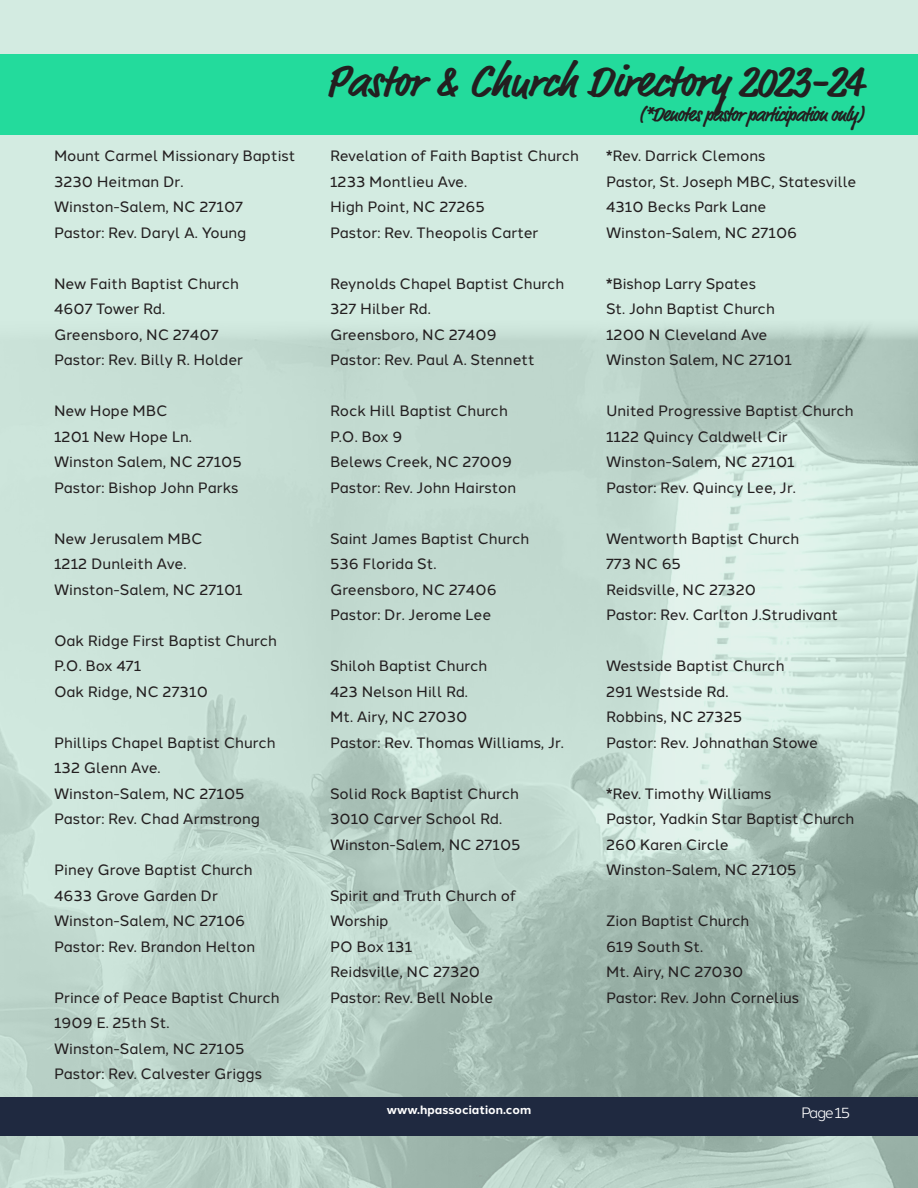
<style>
.page{position:relative;width:918px;height:1188px;background:#d3ebe1}
.page>*{position:absolute;margin:0;border:0;box-sizing:border-box;transform-origin:0 0}
.t1{font:700 45px "Market Pro";color:#231f20}
.t2{font:700 21px "Market Pro";letter-spacing:-.05em;color:#231f20}
.t3{font:15px/25.5px "Halcom";color:#231f20}
.t4{font:15px "Halcom";letter-spacing:-.1em;color:#fff}
.t5{font:700 12px "Halcom";color:#fff}
</style>
<div class="page">
<img style="left:0;top:325px;width:918px;height:863px">
<div style="left:0;top:54px;width:918px;height:80px;background:#23db9c"></div>
<div style="left:0;top:1097px;width:918px;height:39px;background:#1f2940"></div>
<p class="t3" style="left:54px;top:142px;width:243px">Mount Carmel Missionary Baptist</p>
<p class="t3" style="left:54px;top:167px;width:131px">3230 Heitman Dr.</p>
<p class="t3" style="left:54px;top:193px;width:191px">Winston-Salem, NC 27107</p>
<p class="t3" style="left:54px;top:218px;width:194px">Pastor: Rev. Daryl A. Young</p>
<p class="t3" style="left:54px;top:269px;width:187px">New Faith Baptist Church</p>
<p class="t3" style="left:54px;top:295px;width:113px">4607 Tower Rd.</p>
<p class="t3" style="left:54px;top:320px;width:166px">Greensboro, NC 27407</p>
<p class="t3" style="left:54px;top:346px;width:191px">Pastor: Rev. Billy R. Holder</p>
<p class="t3" style="left:54px;top:397px;width:115px">New Hope MBC</p>
<p class="t3" style="left:54px;top:422px;width:139px">1201 New Hope Ln.</p>
<p class="t3" style="left:54px;top:448px;width:190px">Winston Salem, NC 27105</p>
<p class="t3" style="left:54px;top:473px;width:186px">Pastor: Bishop John Parks</p>
<p class="t3" style="left:54px;top:524px;width:150px">New Jerusalem MBC</p>
<p class="t3" style="left:54px;top:550px;width:134px">1212 Dunleith Ave.</p>
<p class="t3" style="left:54px;top:575px;width:190px">Winston-Salem, NC 27101</p>
<p class="t3" style="left:54px;top:626px;width:225px">Oak Ridge First Baptist Church</p>
<p class="t3" style="left:54px;top:652px;width:89px">P.O. Box 471</p>
<p class="t3" style="left:54px;top:677px;width:155px">Oak Ridge, NC 27310</p>
<p class="t3" style="left:54px;top:728px;width:223px">Phillips Chapel Baptist Church</p>
<p class="t3" style="left:54px;top:754px;width:108px">132 Glenn Ave.</p>
<p class="t3" style="left:54px;top:779px;width:192px">Winston-Salem, NC 27105</p>
<p class="t3" style="left:54px;top:805px;width:208px">Pastor: Rev. Chad Armstrong</p>
<p class="t3" style="left:54px;top:856px;width:200px">Piney Grove Baptist Church</p>
<p class="t3" style="left:54px;top:881px;width:166px">4633 Grove Garden Dr</p>
<p class="t3" style="left:54px;top:907px;width:193px">Winston-Salem, NC 27106</p>
<p class="t3" style="left:54px;top:932px;width:203px">Pastor: Rev. Brandon Helton</p>
<p class="t3" style="left:54px;top:983px;width:227px">Prince of Peace Baptist Church</p>
<p class="t3" style="left:54px;top:1009px;width:117px">1909 E. 25th St.</p>
<p class="t3" style="left:54px;top:1034px;width:209px">Winston-Salem, NC 27105<br>Pastor: Rev. Calvester Griggs</p>
<p class="t1" style="left:325px;top:50px;width:540px">Pastor &amp; Church Directory 2023-24</p>
<p class="t2" style="left:639px;top:100px;width:227px">(*Denotes pastor participation only)</p>
<p class="t3" style="left:330px;top:142px;width:251px">Revelation of Faith Baptist Church</p>
<p class="t3" style="left:330px;top:167px;width:139px">1233 Montlieu Ave.</p>
<p class="t3" style="left:330px;top:193px;width:156px">High Point, NC 27265</p>
<p class="t3" style="left:330px;top:218px;width:210px">Pastor: Rev. Theopolis Carter</p>
<p class="t3" style="left:330px;top:269px;width:236px">Reynolds Chapel Baptist Church</p>
<p class="t3" style="left:330px;top:295px;width:102px">327 Hilber Rd.</p>
<p class="t3" style="left:330px;top:320px;width:168px">Greensboro, NC 27409</p>
<p class="t3" style="left:330px;top:346px;width:206px">Pastor: Rev. Paul A. Stennett</p>
<p class="t3" style="left:330px;top:397px;width:179px">Rock Hill Baptist Church</p>
<p class="t3" style="left:330px;top:422px;width:74px">P.O. Box 9</p>
<p class="t3" style="left:330px;top:448px;width:188px">Belews Creek, NC 27009<br>Pastor: Rev. John Hairston</p>
<p class="t3" style="left:330px;top:524px;width:201px">Saint James Baptist Church</p>
<p class="t3" style="left:330px;top:550px;width:108px">536 Florida St.</p>
<p class="t3" style="left:330px;top:575px;width:168px">Greensboro, NC 27406</p>
<p class="t3" style="left:330px;top:601px;width:163px">Pastor: Dr. Jerome Lee</p>
<p class="t3" style="left:330px;top:652px;width:159px">Shiloh Baptist Church</p>
<p class="t3" style="left:330px;top:677px;width:140px">423 Nelson Hill Rd.<br>Mt. Airy, NC 27030</p>
<p class="t3" style="left:330px;top:728px;width:236px">Pastor: Rev. Thomas Williams, Jr.</p>
<p class="t3" style="left:330px;top:779px;width:190px">Solid Rock Baptist Church</p>
<p class="t3" style="left:330px;top:805px;width:174px">3010 Carver School Rd.</p>
<p class="t3" style="left:330px;top:830px;width:192px">Winston-Salem, NC 27105</p>
<p class="t3" style="left:330px;top:881px;width:188px">Spirit and Truth Church of<br>Worship</p>
<p class="t3" style="left:330px;top:932px;width:165px">PO Box 131<br>Reidsville, NC 27320<br>Pastor: Rev. Bell Noble</p>
<p class="t3" style="left:606px;top:142px;width:252px">*Rev. Darrick Clemons<br>Pastor, St. Joseph MBC, Statesville<br>4310 Becks Park Lane<br>Winston-Salem, NC 27106</p>
<p class="t3" style="left:606px;top:269px;width:151px">*Bishop Larry Spates</p>
<p class="t3" style="left:606px;top:295px;width:170px">St. John Baptist Church<br>1200 N Cleveland Ave</p>
<p class="t3" style="left:606px;top:346px;width:188px">Winston Salem, NC 27101</p>
<p class="t3" style="left:606px;top:397px;width:249px">United Progressive Baptist Church</p>
<p class="t3" style="left:606px;top:422px;width:183px">1122 Quincy Caldwell Cir</p>
<p class="t3" style="left:606px;top:448px;width:190px">Winston-Salem, NC 27101</p>
<p class="t3" style="left:606px;top:473px;width:192px">Pastor: Rev. Quincy Lee, Jr.</p>
<p class="t3" style="left:606px;top:524px;width:195px">Wentworth Baptist Church</p>
<p class="t3" style="left:606px;top:550px;width:77px">773 NC 65</p>
<p class="t3" style="left:606px;top:575px;width:234px">Reidsville, NC 27320<br>Pastor: Rev. Carlton J.Strudivant</p>
<p class="t3" style="left:606px;top:652px;width:180px">Westside Baptist Church</p>
<p class="t3" style="left:606px;top:677px;width:124px">291 Westside Rd.</p>
<p class="t3" style="left:606px;top:703px;width:138px">Robbins, NC 27325</p>
<p class="t3" style="left:606px;top:728px;width:213px">Pastor: Rev. Johnathan Stowe</p>
<p class="t3" style="left:606px;top:779px;width:250px">*Rev. Timothy Williams<br>Pastor, Yadkin Star Baptist Church</p>
<p class="t3" style="left:606px;top:830px;width:124px">260 Karen Circle</p>
<p class="t3" style="left:606px;top:856px;width:192px">Winston-Salem, NC 27105</p>
<p class="t3" style="left:606px;top:907px;width:145px">Zion Baptist Church</p>
<p class="t3" style="left:606px;top:932px;width:99px">619 South St.</p>
<p class="t3" style="left:606px;top:958px;width:139px">Mt. Airy, NC 27030</p>
<p class="t3" style="left:606px;top:983px;width:195px">Pastor: Rev. John Cornelius</p>
<p class="t5" style="left:387px;top:1100px;width:146px">www.hpassociation.com</p>
<p class="t4" style="left:801px;top:1101px;width:51px">Page 15</p>
</div>
